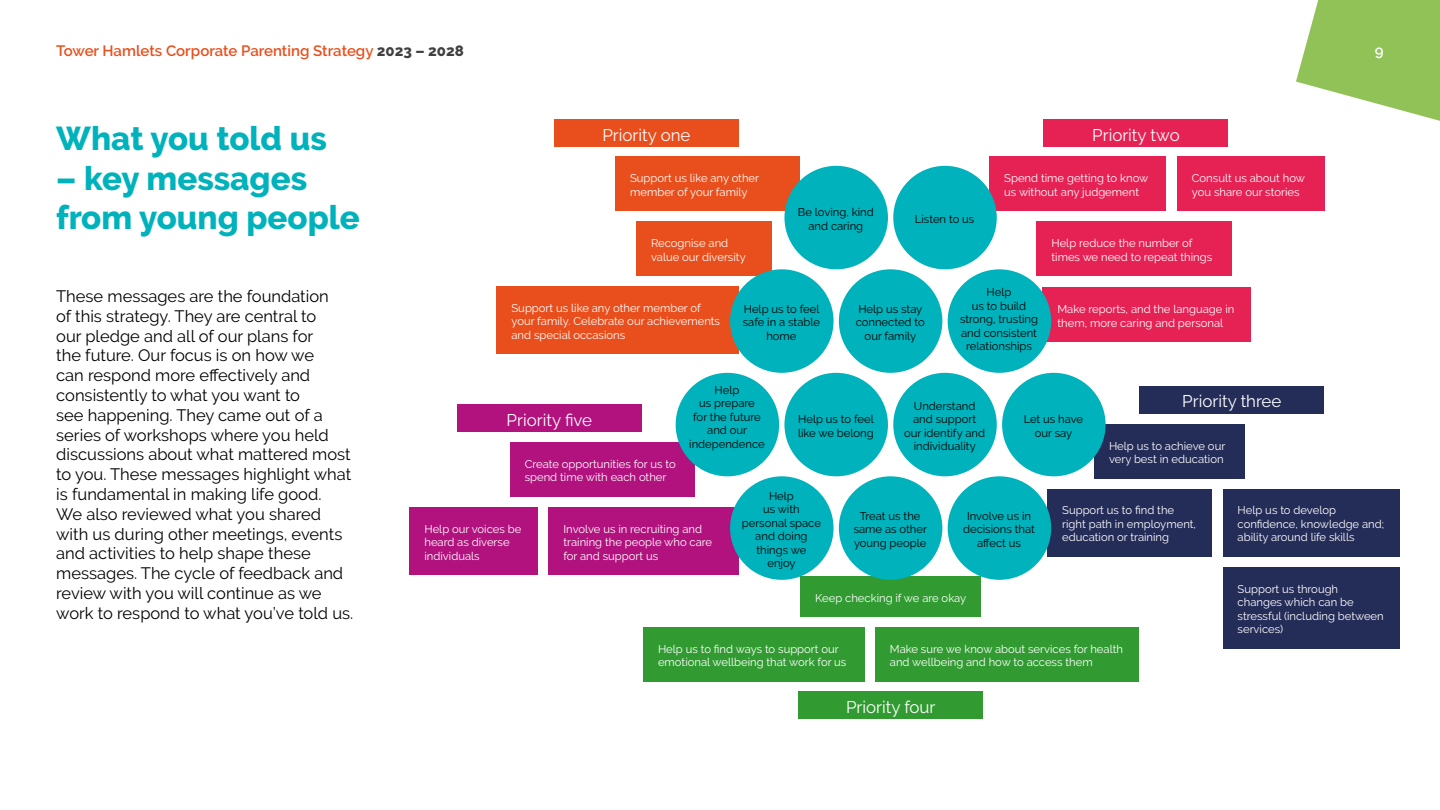
<style>
.page{position:relative;width:1440px;height:810px;background:#fff}
.page>*{position:absolute;margin:0;border:0;box-sizing:border-box;transform-origin:0 0}
.Page_Head{font:800 33px/39.6px "Raleway";color:#00b2bb}
.Body_1_regular{font:16.88px "Raleway";color:#fff}
.Body_1_regular-2{font:16.5px/19.8px "Raleway";color:#000}
.t1{font:600 15px "Raleway";color:#e84f1c}
.t2{font:600 15px "Raleway";color:#fff}
.diagram_1{font:11.25px/13.5px "Raleway";color:#fff}
.diagram_1-2{font:11.25px/13.5px "Raleway";color:#000;text-align:center}
.s1{font-weight:800;color:#404040}
</style>
<div class="page">
<svg style="left:1296px;top:0;width:144px;height:211px"></svg>
<div style="left:615px;top:157px;width:185px;height:54px;background:#e84f1c"></div>
<div style="left:510px;top:442px;width:184px;height:54px;background:#b1127e"></div>
<div style="left:549px;top:507px;width:190px;height:68px;background:#b1127e"></div>
<div style="left:410px;top:507px;width:128px;height:68px;background:#b1127e"></div>
<div style="left:1094px;top:424px;width:150px;height:54px;background:#242c58"></div>
<div style="left:1223px;top:567px;width:177px;height:81px;background:#242c58"></div>
<div style="left:1223px;top:489px;width:177px;height:67px;background:#242c58"></div>
<div style="left:1047px;top:489px;width:165px;height:67px;background:#242c58"></div>
<div style="left:1177px;top:157px;width:147px;height:54px;background:#e62154"></div>
<div style="left:1042px;top:287px;width:209px;height:55px;background:#e62154"></div>
<div style="left:989px;top:157px;width:177px;height:54px;background:#e62154"></div>
<div style="left:643px;top:627px;width:221px;height:54px;background:#319b31"></div>
<div style="left:800px;top:576px;width:181px;height:41px;background:#319b31"></div>
<div style="left:875px;top:627px;width:263px;height:54px;background:#319b31"></div>
<div style="left:1036px;top:222px;width:196px;height:54px;background:#e62154"></div>
<div style="left:496px;top:286px;width:243px;height:68px;background:#e84f1c"></div>
<div style="left:636px;top:222px;width:136px;height:54px;background:#e84f1c"></div>
<div style="left:784px;top:166px;width:104px;height:103px;background:#00b2bb;border-radius:50%"></div>
<div style="left:730px;top:269px;width:104px;height:104px;background:#00b2bb;border-radius:50%"></div>
<div style="left:676px;top:373px;width:103px;height:103px;background:#00b2bb;border-radius:50%"></div>
<div style="left:730px;top:476px;width:104px;height:104px;background:#00b2bb;border-radius:50%"></div>
<div style="left:893px;top:166px;width:104px;height:103px;background:#00b2bb;border-radius:50%"></div>
<div style="left:839px;top:269px;width:103px;height:104px;background:#00b2bb;border-radius:50%"></div>
<div style="left:784px;top:373px;width:104px;height:103px;background:#00b2bb;border-radius:50%"></div>
<div style="left:839px;top:476px;width:103px;height:104px;background:#00b2bb;border-radius:50%"></div>
<div style="left:948px;top:269px;width:103px;height:104px;background:#00b2bb;border-radius:50%"></div>
<div style="left:893px;top:373px;width:104px;height:103px;background:#00b2bb;border-radius:50%"></div>
<div style="left:1002px;top:373px;width:104px;height:103px;background:#00b2bb;border-radius:50%"></div>
<div style="left:948px;top:476px;width:103px;height:104px;background:#00b2bb;border-radius:50%"></div>
<div style="left:554px;top:119px;width:185px;height:27px;background:#e84f1c"></div>
<div style="left:457px;top:404px;width:185px;height:27px;background:#b1127e"></div>
<div style="left:1140px;top:386px;width:184px;height:27px;background:#242c58"></div>
<div style="left:798px;top:692px;width:185px;height:27px;background:#319b31"></div>
<div style="left:1044px;top:119px;width:184px;height:27px;background:#e62154"></div>
<h3 class="t1" style="left:56px;top:42px;width:409px">Tower Hamlets Corporate Parenting Strategy <span class="s1">2023 – 2028</span></h3>
<h3 class="t2" style="left:1375px;top:42px;width:10px">9</h3>
<h3 class="Page_Head" style="left:56px;top:119px;width:272px">What you told us</h3>
<h3 class="Page_Head" style="left:56px;top:159px;width:305px">– key messages from young people</h3>
<p class="Body_1_regular-2" style="left:56px;top:286px;width:299px">These messages are the foundation<br>of this strategy. They are central to<br>our pledge and all of our plans for<br>the future. Our focus is on how we<br>can respond more effectively and consistently to what you want to<br>see happening. They came out of a series of workshops where you held discussions about what mattered most to you. These messages highlight what is fundamental in making life good.<br>We also reviewed what you shared with us during other meetings, events and activities to help shape these messages. The cycle of feedback and review with you will continue as we work to respond to what you’ve told us.</p>
<p class="Body_1_regular" style="left:602px;top:125px;width:90px">Priority one</p>
<p class="Body_1_regular" style="left:1092px;top:125px;width:89px">Priority two</p>
<p class="diagram_1" style="left:630px;top:172px;width:131px">Support us like any other member of your family</p>
<p class="diagram_1" style="left:1004px;top:172px;width:146px">Spend time getting to know us without any judgement</p>
<p class="diagram_1" style="left:1192px;top:172px;width:115px">Consult us about how you share our stories</p>
<p class="diagram_1-2" style="left:798px;top:205px;width:77px">Be loving, kind and caring</p>
<p class="diagram_1-2" style="left:915px;top:212px;width:61px">Listen to us</p>
<p class="diagram_1" style="left:651px;top:236px;width:96px">Recognise and value our diversity</p>
<p class="diagram_1" style="left:1051px;top:236px;width:162px">Help reduce the number of times we need to repeat things</p>
<p class="diagram_1" style="left:512px;top:301px;width:210px">Support us like any other member of your family. Celebrate our achievements and special occasions</p>
<p class="diagram_1-2" style="left:743px;top:302px;width:79px">Help us to feel safe in a stable home</p>
<p class="diagram_1-2" style="left:856px;top:302px;width:71px">Help us stay connected to our family</p>
<p class="diagram_1-2" style="left:960px;top:285px;width:80px">Help<br>us to build strong, trusting and consistent relationships</p>
<p class="diagram_1" style="left:1057px;top:302px;width:178px">Make reports, and the language in them, more caring and personal</p>
<p class="Body_1_regular" style="left:507px;top:410px;width:87px">Priority five</p>
<p class="diagram_1" style="left:525px;top:457px;width:153px">Create opportunities for us to spend time with each other</p>
<p class="diagram_1-2" style="left:689px;top:383px;width:77px">Help<br>us prepare<br>for the future and our independence</p>
<p class="diagram_1-2" style="left:798px;top:412px;width:77px;text-align:left">Help us to feel like we belong</p>
<p class="diagram_1-2" style="left:904px;top:399px;width:82px">Understand and support our identify and individuality</p>
<p class="diagram_1-2" style="left:1024px;top:412px;width:61px">Let us have our say</p>
<p class="Body_1_regular" style="left:1182px;top:392px;width:101px">Priority three</p>
<p class="diagram_1" style="left:1109px;top:439px;width:118px">Help us to achieve our very best in education</p>
<p class="diagram_1" style="left:424px;top:522px;width:98px">Help our voices be heard as diverse individuals</p>
<p class="diagram_1" style="left:564px;top:522px;width:150px">Involve us in recruiting and training the people who care for and support us</p>
<p class="diagram_1-2" style="left:742px;top:489px;width:81px">Help<br>us with personal space and doing things we enjoy</p>
<p class="diagram_1-2" style="left:854px;top:509px;width:75px">Treat us the same as other young people</p>
<p class="diagram_1-2" style="left:963px;top:509px;width:73px">Involve us in decisions that affect us</p>
<p class="diagram_1" style="left:815px;top:591px;width:153px">Keep checking if we are okay</p>
<p class="diagram_1" style="left:1062px;top:504px;width:135px">Support us to find the right path in employment, education or training</p>
<p class="diagram_1" style="left:658px;top:642px;width:190px">Help us to find ways to support our emotional wellbeing that work for us</p>
<p class="diagram_1" style="left:890px;top:642px;width:235px">Make sure we know about services for health and wellbeing and how to access them</p>
<p class="Body_1_regular" style="left:846px;top:698px;width:91px">Priority four</p>
<p class="diagram_1" style="left:1238px;top:504px;width:148px">Help us to develop confidence, knowledge and; ability around life skills</p>
<p class="diagram_1" style="left:1238px;top:582px;width:148px">Support us through changes which can be stressful (including between services)</p>
</div>
